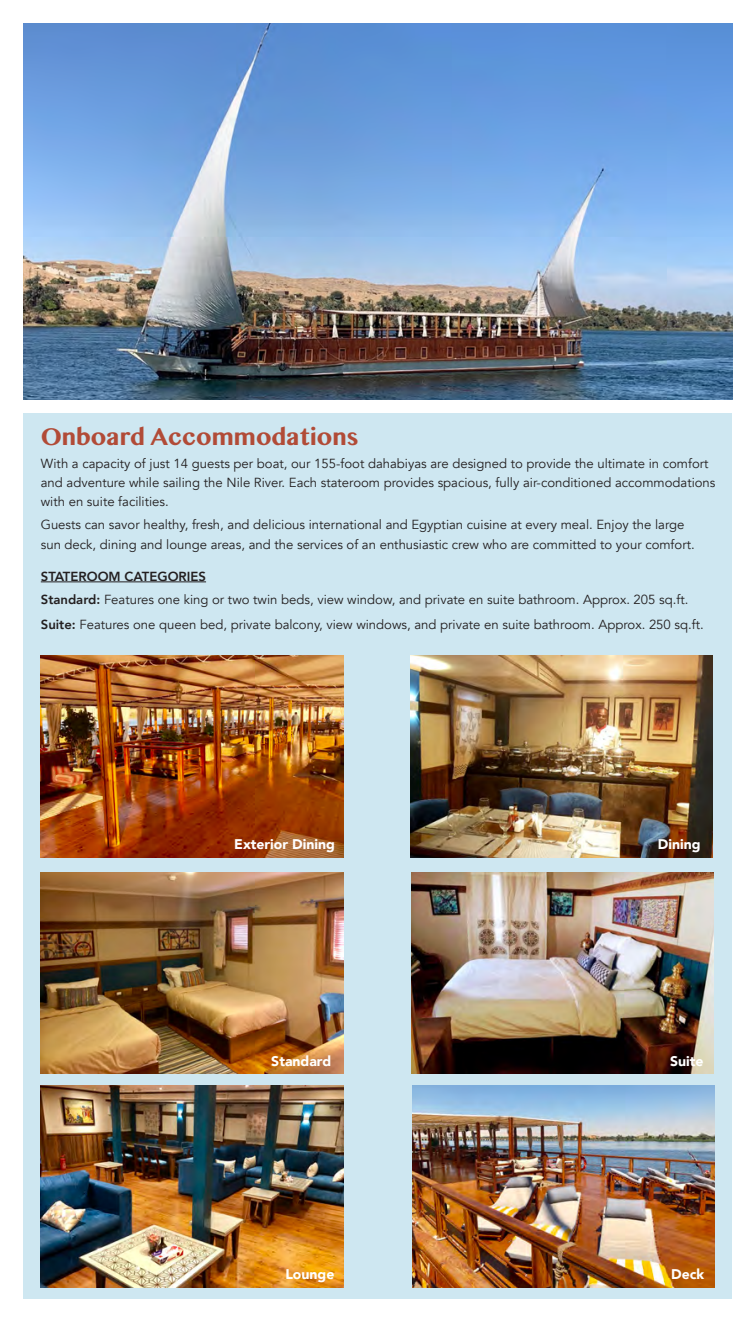
<style>
.page{position:relative;width:756px;height:1323px;background:#fff}
.page>*{position:absolute;margin:0;border:0;box-sizing:border-box;transform-origin:0 0}
.Heading{font:700 28px "Khmer MN";color:#b14b37}
.t1{font:900 14px "Avenir";color:#fff}
.Heading-2{font:13.12px/19.2px "Avenir";color:#231f20}
.Heading-3{font:800 13.12px "Avenir";color:#231f20}
.s1{font-weight:800}
</style>
<div class="page">
<div style="left:24px;top:413px;width:708px;height:886px;background:#cee7f1"></div>
<hr style="left:41px;top:582px;width:165px;height:1px;background:#231f20">
<img style="left:24px;top:24px;width:708px;height:375px">
<img style="left:41px;top:656px;width:302px;height:201px">
<img style="left:410px;top:656px;width:303px;height:201px">
<img style="left:41px;top:1086px;width:302px;height:201px">
<img style="left:412px;top:1086px;width:303px;height:201px">
<img style="left:412px;top:872px;width:302px;height:202px">
<img style="left:41px;top:872px;width:302px;height:202px">
<p class="Heading" style="left:41px;top:419px;width:319px">Onboard Accommodations</p>
<p class="Heading-2" style="left:41px;top:454px;width:676px">With a capacity of just 14 guests per boat, our 155-foot dahabiyas are designed to provide the ultimate in comfort and adventure while sailing the Nile River. Each stateroom provides spacious, fully air-conditioned accommodations with en suite facilities.</p>
<p class="Heading-2" style="left:41px;top:515px;width:655px">Guests can savor healthy, fresh, and delicious international and Egyptian cuisine at every meal. Enjoy the large sun deck, dining and lounge areas, and the services of an enthusiastic crew who are committed to your comfort.</p>
<p class="Heading-3" style="left:41px;top:566px;width:167px">STATEROOM CATEGORIES</p>
<p class="Heading-2" style="left:41px;top:590px;width:649px"><span class="s1">Standard:</span> Features one king or two twin beds, view window, and private en suite bathroom. Approx. 205 sq.ft.</p>
<p class="Heading-2" style="left:41px;top:615px;width:664px"><span class="s1">Suite:</span> Features one queen bed, private balcony, view windows, and private en suite bathroom. Approx. 250 sq.ft.</p>
<p class="t1" style="left:234px;top:832px;width:102px">Exterior Dining</p>
<p class="t1" style="left:658px;top:832px;width:44px">Dining</p>
<p class="t1" style="left:271px;top:1049px;width:61px">Standard</p>
<p class="t1" style="left:670px;top:1049px;width:35px">Suite</p>
<p class="t1" style="left:285px;top:1262px;width:50px">Lounge</p>
<p class="t1" style="left:671px;top:1262px;width:35px">Deck</p>
</div>
